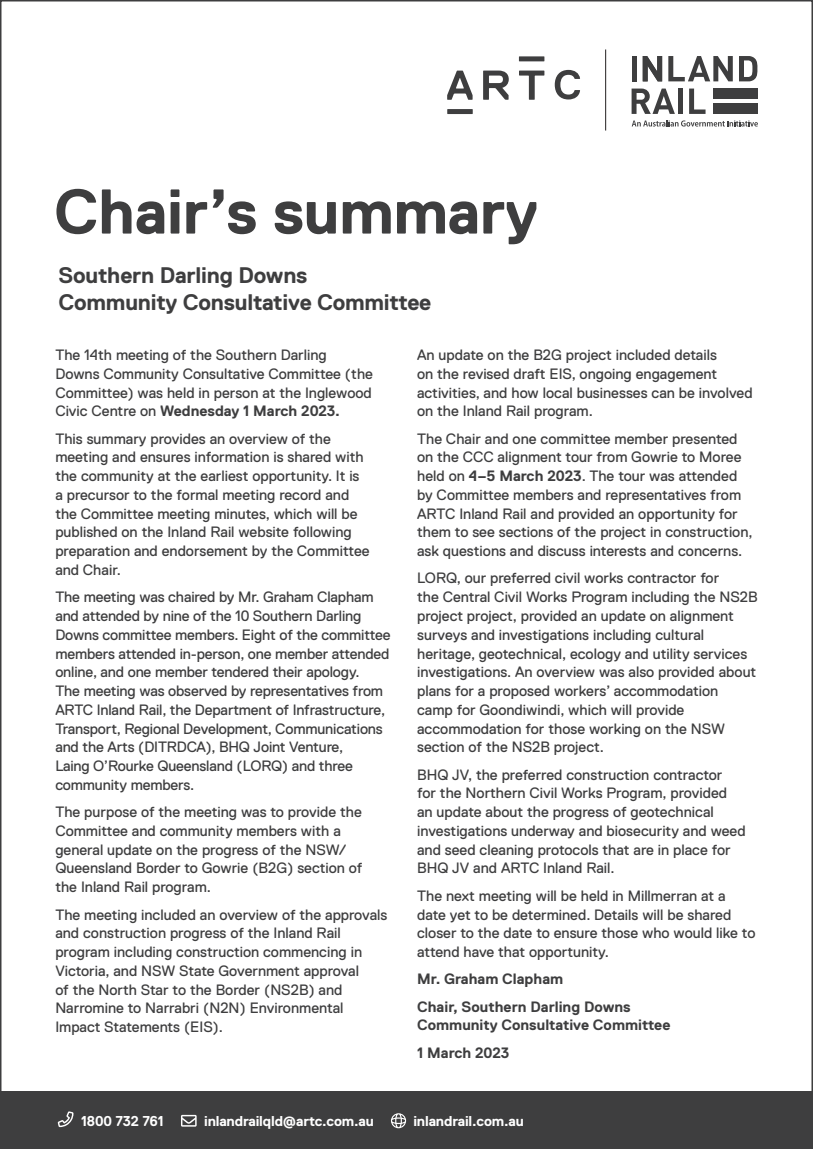
<style>
.page{position:relative;width:813px;height:1149px;background:#fff}
.page>*{position:absolute;margin:0;border:0;box-sizing:border-box;transform-origin:0 0}
.t1{font:700 63px "Replica LL";letter-spacing:-.01em;color:#3e3e3f}
.Sub_title{font:700 22.5px "Replica LL";letter-spacing:-.01em;color:#3e3e3f}
.Body{font:15px/18.8px "Replica LL";color:#3e3e3f}
.Body-2{font:700 15px/18.8px "Replica LL";color:#3e3e3f}
.Contact_details{font:700 14.25px "Replica LL";letter-spacing:-.01em;color:#fff}
.s1{font-weight:700}
</style>
<div class="page">
<div style="left:0;top:1091px;width:812px;height:57px;background:#3e3e3f"></div>
<svg style="left:181px;top:1114px;width:15px;height:12px"></svg>
<svg style="left:58px;top:1111px;width:15px;height:15px"></svg>
<svg style="left:391px;top:1113px;width:15px;height:14px"></svg>
<svg style="left:668px;top:56px;width:64px;height:25px"></svg>
<svg style="left:739px;top:56px;width:18px;height:25px"></svg>
<svg style="left:631px;top:88px;width:43px;height:26px"></svg>
<div style="left:677px;top:88px;width:5px;height:26px;background:#3e3e3f"></div>
<svg style="left:689px;top:88px;width:16px;height:26px"></svg>
<div style="left:713px;top:88px;width:44px;height:11px;background:#3e3e3f"></div>
<div style="left:713px;top:104px;width:44px;height:10px;background:#3e3e3f"></div>
<svg style="left:632px;top:120px;width:125px;height:6px"></svg>
<hr style="left:605px;top:49px;width:1px;height:81px;background:#231f20">
<svg style="left:447px;top:109px;width:25px;height:5px"></svg>
<svg style="left:518px;top:56px;width:26px;height:5px"></svg>
<svg style="left:447px;top:71px;width:25px;height:29px"></svg>
<svg style="left:519px;top:71px;width:25px;height:29px"></svg>
<svg style="left:483px;top:71px;width:25px;height:29px"></svg>
<svg style="left:554px;top:70px;width:25px;height:29px"></svg>
<div style="left:631px;top:56px;width:5px;height:25px;background:#3e3e3f"></div>
<svg style="left:642px;top:56px;width:19px;height:25px"></svg>
<p class="t1" style="left:54px;top:177px;width:485px">Chair’s summary</p>
<p class="Sub_title" style="left:58px;top:262px;width:250px">Southern Darling Downs</p>
<p class="Sub_title" style="left:58px;top:289px;width:374px">Community Consultative Committee</p>
<p class="Body" style="left:55px;top:345px;width:319px">The 14th meeting of the Southern Darling Downs Community Consultative Committee (the Committee) was held in person at the Inglewood Civic Centre on <span class="s1">Wednesday 1 March 2023.</span></p>
<p class="Body" style="left:55px;top:429px;width:315px">This summary provides an overview of the meeting and ensures information is shared with the community at the earliest opportunity. It is a precursor to the formal meeting record and the Committee meeting minutes, which will be published on the Inland Rail website following preparation and endorsement by the Committee and Chair.</p>
<p class="Body" style="left:55px;top:587px;width:336px">The meeting was chaired by Mr. Graham Clapham and attended by nine of the 10 Southern Darling Downs committee members. Eight of the committee members attended in-person, one member attended online, and one member tendered their apology.<br>The meeting was observed by representatives from ARTC Inland Rail, the Department of Infrastructure, Transport, Regional Development, Communications and the Arts (DITRDCA), BHQ Joint Venture,<br>Laing O’Rourke Queensland (LORQ) and three community members.</p>
<p class="Body" style="left:55px;top:802px;width:308px">The purpose of the meeting was to provide the Committee and community members with a general update on the progress of the NSW/ Queensland Border to Gowrie (B2G) section of the Inland Rail program.</p>
<p class="Body" style="left:55px;top:904px;width:333px">The meeting included an overview of the approvals and construction progress of the Inland Rail program including construction commencing in Victoria, and NSW State Government approval<br>of the North Star to the Border (NS2B) and Narromine to Narrabri (N2N) Environmental Impact Statements (EIS).</p>
<p class="Body" style="left:417px;top:345px;width:337px">An update on the B2G project included details<br>on the revised draft EIS, ongoing engagement activities, and how local businesses can be involved on the Inland Rail program.</p>
<p class="Body" style="left:417px;top:429px;width:337px">The Chair and one committee member presented on the CCC alignment tour from Gowrie to Moree held on <span class="s1">4–5 March 2023</span>. The tour was attended by Committee members and representatives from ARTC Inland Rail and provided an opportunity for them to see sections of the project in construction, ask questions and discuss interests and concerns.</p>
<p class="Body" style="left:417px;top:569px;width:342px">LORQ, our preferred civil works contractor for<br>the Central Civil Works Program including the NS2B project project, provided an update on alignment surveys and investigations including cultural heritage, geotechnical, ecology and utility services investigations. An overview was also provided about plans for a proposed workers’ accommodation camp for Goondiwindi, which will provide accommodation for those working on the NSW section of the NS2B project.</p>
<p class="Body" style="left:417px;top:765px;width:330px">BHQ JV, the preferred construction contractor<br>for the Northern Civil Works Program, provided an update about the progress of geotechnical investigations underway and biosecurity and weed and seed cleaning protocols that are in place for BHQ JV and ARTC Inland Rail.</p>
<p class="Body" style="left:417px;top:886px;width:339px">The next meeting will be held in Millmerran at a date yet to be determined. Details will be shared closer to the date to ensure those who would like to attend have that opportunity.</p>
<p class="Body-2" style="left:417px;top:969px;width:147px">Mr. Graham Clapham</p>
<p class="Body-2" style="left:417px;top:996px;width:255px">Chair, Southern Darling Downs<br>Community Consultative Committee</p>
<p class="Body-2" style="left:417px;top:1042px;width:94px">1 March 2023</p>
<p class="Contact_details" style="left:81px;top:1112px;width:84px">1800 732 761</p>
<p class="Contact_details" style="left:204px;top:1112px;width:171px">inlandrailqld@artc.com.au</p>
<p class="Contact_details" style="left:413px;top:1112px;width:112px">inlandrail.com.au</p>
</div>
